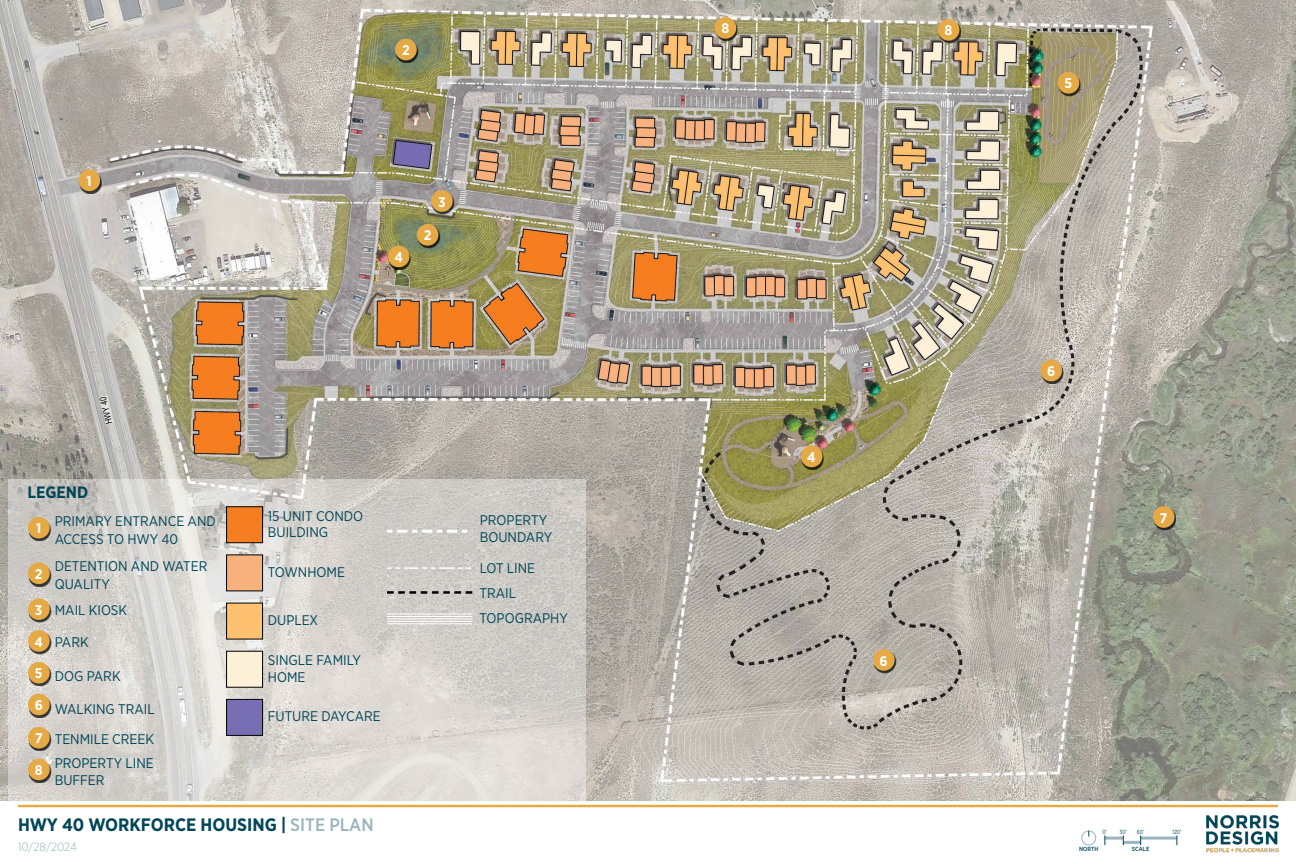
<style>
.page{position:relative;width:1296px;height:864px;background:#fff}
.page>*{position:absolute;margin:0;border:0;box-sizing:border-box;transform-origin:0 0}
.t1{font:700 18px "Gotham Narrow";color:#004659}
.t2{font:700 16.5px "Gotham Narrow";color:#004659}
.t3{font:14px/16.8px "Gotham Narrow";color:#004659}
.t4{font:700 14px "Gotham Narrow";color:#fff}
.t5{font:300 12px "Gotham Narrow";color:#99b5bd}
.t6{font:9px "Arial Narrow";color:#000}
.t7{font:6px "Gotham Narrow";color:#004659;scale:.9 1}
.t8{font:500 6px "Gotham Narrow";color:#004659}
.s1{font-weight:500;color:#99b5bd}
</style>
<div class="page">
<img style="left:0;top:0;width:1296px;height:800px">
<img style="left:1197px;top:807px;width:82px;height:46px">
<hr style="left:18px;top:805px;width:1260px;height:2px;background:#e5a946">
<hr style="left:1141px;top:837px;width:36px;height:3px;background:#99b5bd">
<hr style="left:1123px;top:841px;width:18px;height:3px;background:#99b5bd">
<hr style="left:1105px;top:837px;width:18px;height:3px;background:#99b5bd">
<div style="left:1082px;top:831px;width:14px;height:14px;border:1px solid #99b5bd;border-radius:50%"></div>
<svg style="left:9px;top:479px;width:577px;height:321px;background:#d6d3ce"></svg>
<svg style="left:99px;top:395px;width:15px;height:30px"></svg>
<div style="left:29px;top:632px;width:23px;height:23px;background:#000;opacity:.75"></div>
<div style="left:28px;top:630px;width:22px;height:22px;background:#e5a946;border-radius:50%"></div>
<div style="left:802px;top:447px;width:22px;height:23px;background:#000;opacity:.75"></div>
<div style="left:801px;top:446px;width:21px;height:21px;background:#e5a946;border-radius:50%"></div>
<div style="left:389px;top:247px;width:22px;height:23px;background:#000;opacity:.75"></div>
<div style="left:388px;top:246px;width:21px;height:21px;background:#e5a946;border-radius:50%"></div>
<div style="left:29px;top:695px;width:23px;height:23px;background:#000;opacity:.75"></div>
<div style="left:28px;top:694px;width:22px;height:21px;background:#e5a946;border-radius:50%"></div>
<div style="left:874px;top:651px;width:23px;height:23px;background:#000;opacity:.75"></div>
<div style="left:873px;top:649px;width:22px;height:22px;background:#e5a946;border-radius:50%"></div>
<div style="left:1041px;top:361px;width:23px;height:23px;background:#000;opacity:.75"></div>
<div style="left:1040px;top:360px;width:22px;height:21px;background:#e5a946;border-radius:50%"></div>
<div style="left:29px;top:728px;width:23px;height:23px;background:#000;opacity:.75"></div>
<div style="left:28px;top:727px;width:22px;height:21px;background:#e5a946;border-radius:50%"></div>
<div style="left:29px;top:760px;width:23px;height:23px;background:#000;opacity:.75"></div>
<div style="left:28px;top:759px;width:22px;height:21px;background:#e5a946;border-radius:50%"></div>
<div style="left:1154px;top:508px;width:22px;height:23px;background:#000;opacity:.75"></div>
<div style="left:1153px;top:506px;width:21px;height:22px;background:#e5a946;border-radius:50%"></div>
<div style="left:29px;top:600px;width:23px;height:23px;background:#000;opacity:.75"></div>
<div style="left:28px;top:598px;width:22px;height:22px;background:#e5a946;border-radius:50%"></div>
<div style="left:432px;top:192px;width:23px;height:23px;background:#000;opacity:.75"></div>
<div style="left:431px;top:190px;width:22px;height:22px;background:#e5a946;border-radius:50%"></div>
<div style="left:29px;top:664px;width:23px;height:22px;background:#000;opacity:.75"></div>
<div style="left:28px;top:662px;width:22px;height:22px;background:#e5a946;border-radius:50%"></div>
<div style="left:1058px;top:74px;width:23px;height:22px;background:#000;opacity:.75"></div>
<div style="left:1058px;top:72px;width:21px;height:22px;background:#e5a946;border-radius:50%"></div>
<div style="left:29px;top:564px;width:23px;height:23px;background:#000;opacity:.75"></div>
<div style="left:28px;top:562px;width:22px;height:22px;background:#e5a946;border-radius:50%"></div>
<div style="left:396px;top:40px;width:23px;height:23px;background:#000;opacity:.75"></div>
<div style="left:395px;top:39px;width:22px;height:21px;background:#e5a946;border-radius:50%"></div>
<div style="left:417px;top:226px;width:23px;height:22px;background:#000;opacity:.75"></div>
<div style="left:417px;top:224px;width:21px;height:22px;background:#e5a946;border-radius:50%"></div>
<div style="left:29px;top:518px;width:23px;height:23px;background:#000;opacity:.75"></div>
<div style="left:28px;top:517px;width:22px;height:22px;background:#e5a946;border-radius:50%"></div>
<div style="left:79px;top:171px;width:23px;height:23px;background:#000;opacity:.75"></div>
<div style="left:78px;top:170px;width:22px;height:21px;background:#e5a946;border-radius:50%"></div>
<div style="left:226px;top:506px;width:37px;height:37px;background:#f57e20;border:1px solid #000"></div>
<div style="left:226px;top:555px;width:37px;height:36px;background:#f7b17d;border:1px solid #000"></div>
<div style="left:226px;top:603px;width:37px;height:36px;background:#fdc16f;border:1px solid #000"></div>
<div style="left:226px;top:651px;width:37px;height:36px;background:#fcf0d6;border:1px solid #000"></div>
<div style="left:226px;top:699px;width:37px;height:37px;background:#786eb3;border:1px solid #000"></div>
<svg style="left:387px;top:530px;width:85px;height:3px"></svg>
<svg style="left:387px;top:567px;width:85px;height:2px"></svg>
<svg style="left:387px;top:591px;width:85px;height:3px"></svg>
<hr style="left:387px;top:614px;width:85px;height:1px;background:#fff">
<hr style="left:387px;top:616px;width:85px;height:1px;background:#fff">
<hr style="left:387px;top:619px;width:85px;height:1px;background:#fff">
<hr style="left:387px;top:621px;width:85px;height:1px;background:#fff">
<hr style="left:387px;top:624px;width:85px;height:1px;background:#fff">
<div style="left:715px;top:19px;width:23px;height:23px;background:#000;opacity:.75"></div>
<div style="left:715px;top:17px;width:21px;height:22px;background:#e5a946;border-radius:50%"></div>
<div style="left:938px;top:21px;width:23px;height:22px;background:#000;opacity:.75"></div>
<div style="left:938px;top:19px;width:21px;height:22px;background:#e5a946;border-radius:50%"></div>
<p class="t4" style="left:87px;top:172px;width:7px">1</p>
<p class="t4" style="left:402px;top:41px;width:9px">2</p>
<p class="t4" style="left:394px;top:248px;width:10px">4</p>
<p class="t4" style="left:438px;top:193px;width:9px">3</p>
<p class="t4" style="left:424px;top:227px;width:9px">2</p>
<p class="t6" style="left:103px;top:425px;width:29px;rotate:-104deg">HWY 40</p>
<p class="t2" style="left:27px;top:481px;width:62px">LEGEND</p>
<p class="t4" style="left:36px;top:519px;width:7px">1</p>
<p class="t4" style="left:35px;top:565px;width:9px">2</p>
<p class="t4" style="left:35px;top:601px;width:9px">3</p>
<p class="t4" style="left:35px;top:633px;width:10px">4</p>
<p class="t4" style="left:35px;top:664px;width:9px">5</p>
<p class="t4" style="left:35px;top:696px;width:10px">6</p>
<p class="t4" style="left:35px;top:729px;width:9px">7</p>
<p class="t4" style="left:35px;top:761px;width:9px">8</p>
<p class="t3" style="left:55px;top:511px;width:163px;line-height:18px">PRIMARY ENTRANCE AND<br>ACCESS TO HWY 40</p>
<p class="t3" style="left:55px;top:556px;width:154px;line-height:18px">DETENTION AND WATER<br>QUALITY</p>
<p class="t3" style="left:55px;top:602px;width:74px">MAIL KIOSK</p>
<p class="t3" style="left:55px;top:634px;width:35px">PARK</p>
<p class="t3" style="left:55px;top:667px;width:67px">DOG PARK</p>
<p class="t3" style="left:55px;top:694px;width:101px;line-height:30px">WALKING TRAIL<br>TENMILE CREEK</p>
<p class="t3" style="left:55px;top:754px;width:101px">PROPERTY LINE<br>BUFFER</p>
<p class="t3" style="left:268px;top:507px;width:97px">15 UNIT CONDO<br>BUILDING</p>
<p class="t3" style="left:268px;top:563px;width:79px">TOWNHOME</p>
<p class="t3" style="left:268px;top:612px;width:52px">DUPLEX</p>
<p class="t3" style="left:268px;top:651px;width:95px">SINGLE FAMILY<br>HOME</p>
<p class="t3" style="left:268px;top:708px;width:114px">FUTURE DAYCARE</p>
<p class="t1" style="left:18px;top:813px;width:357px">HWY 40 WORKFORCE HOUSING | <span class="s1">SITE PLAN</span></p>
<p class="t3" style="left:480px;top:512px;width:74px">PROPERTY<br>BOUNDARY</p>
<p class="t3" style="left:480px;top:555px;width:90px;line-height:25.1px">LOT LINE<br>TRAIL<br>TOPOGRAPHY</p>
<p class="t4" style="left:721px;top:20px;width:9px">8</p>
<p class="t4" style="left:945px;top:22px;width:9px">8</p>
<p class="t4" style="left:1065px;top:75px;width:9px">5</p>
<p class="t4" style="left:807px;top:448px;width:10px">4</p>
<p class="t4" style="left:880px;top:652px;width:10px">6</p>
<p class="t4" style="left:1047px;top:362px;width:10px">6</p>
<p class="t4" style="left:1160px;top:509px;width:9px">7</p>
<p class="t7" style="left:1103px;top:828px;width:7px">0’</p>
<p class="t7" style="left:1120px;top:828px;width:10px">30’</p>
<p class="t7" style="left:1137px;top:828px;width:10px">60’</p>
<p class="t7" style="left:1172px;top:828px;width:12px">120’</p>
<p class="t5" style="left:18px;top:839px;width:60px">10/28/2024</p>
<p class="t8" style="left:1079px;top:845px;width:21px">NORTH</p>
<p class="t8" style="left:1132px;top:845px;width:19px">SCALE</p>
</div>
